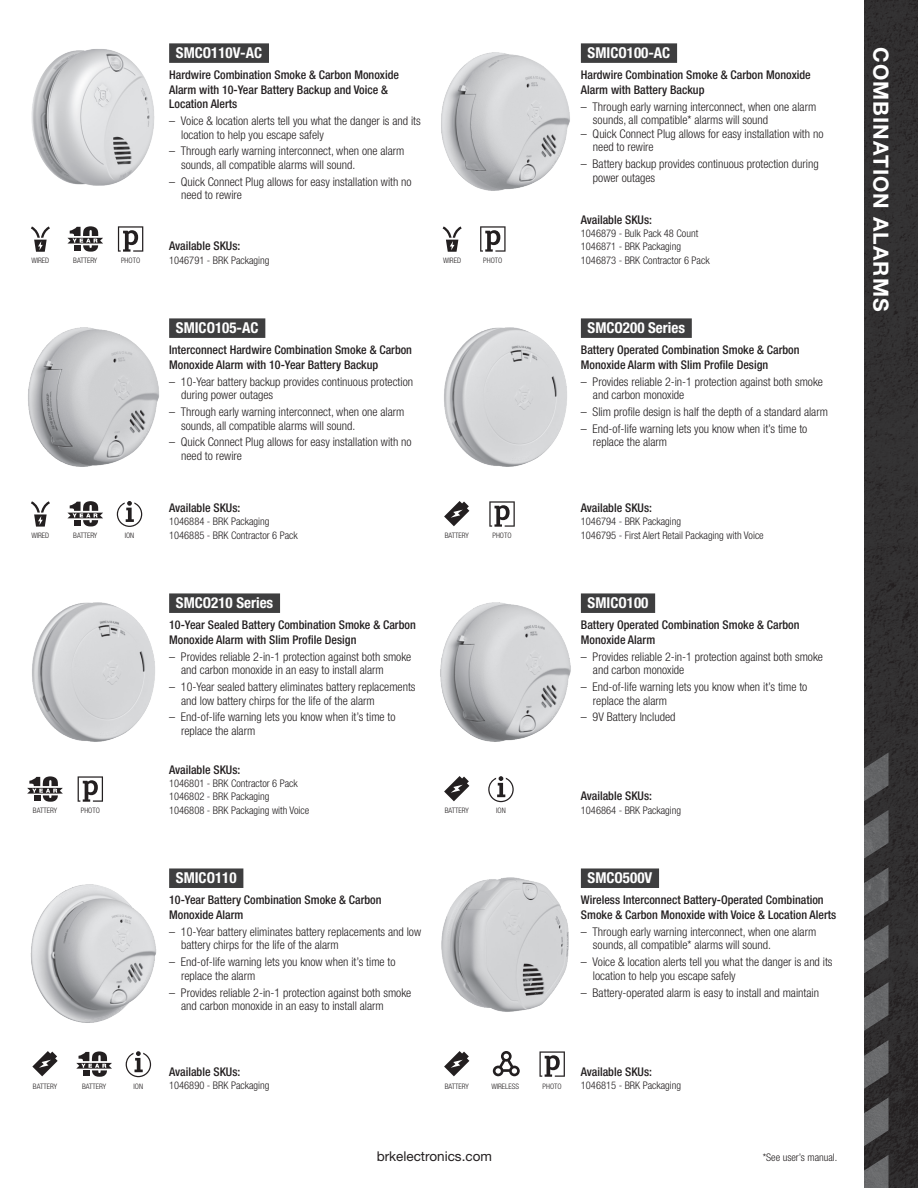
<style>
.page{position:relative;width:918px;height:1188px;background:#fff}
.page>*{position:absolute;margin:0;border:0;box-sizing:border-box;transform-origin:0 0}
.t1{font:700 21px "Helvetica Neue LT Std";letter-spacing:.05em;color:#fff}
.t2{font:700 condensed 15px "Helvetica Neue LT Std";color:#fff}
.t3{font:13.5px "Helvetica Neue LT Std";color:#231f20}
.t4{font:300 condensed 12px/13.5px "Helvetica Neue LT Std";color:#231f20}
.t5{font:500 condensed 12px/14.4px "Helvetica Neue LT Std";color:#231f20}
.t6{font:300 condensed 10.5px/13.2px "Helvetica Neue LT Std";color:#231f20}
.t7{font:300 condensed 7.5px "Helvetica Neue LT Std";color:#231f20}
</style>
<div class="page">
<img style="left:441px;top:877px;width:128px;height:135px">
<div style="left:581px;top:868px;width:78px;height:20px;background:#3e3e3f"></div>
<img style="left:32px;top:602px;width:123px;height:140px">
<div style="left:169px;top:593px;width:111px;height:20px;background:#3e3e3f"></div>
<img style="left:28px;top:327px;width:131px;height:140px">
<div style="left:169px;top:318px;width:96px;height:20px;background:#3e3e3f"></div>
<img style="left:864px;top:0;width:54px;height:1188px">
<img style="left:864px;top:746px;width:25px;height:442px">
<img style="left:444px;top:327px;width:123px;height:140px">
<div style="left:581px;top:318px;width:111px;height:20px;background:#3e3e3f"></div>
<img style="left:31px;top:49px;width:124px;height:137px">
<div style="left:169px;top:43px;width:100px;height:20px;background:#3e3e3f"></div>
<img style="left:30px;top:884px;width:126px;height:139px">
<div style="left:169px;top:868px;width:74px;height:20px;background:#3e3e3f"></div>
<img style="left:440px;top:602px;width:131px;height:140px">
<div style="left:581px;top:593px;width:74px;height:20px;background:#3e3e3f"></div>
<img style="left:441px;top:52px;width:129px;height:139px">
<div style="left:581px;top:43px;width:96px;height:20px;background:#3e3e3f"></div>
<svg style="left:444px;top:1051px;width:25px;height:25px"></svg>
<svg style="left:444px;top:776px;width:25px;height:25px"></svg>
<svg style="left:444px;top:501px;width:25px;height:25px"></svg>
<svg style="left:493px;top:1051px;width:27px;height:25px"></svg>
<svg style="left:76px;top:1051px;width:36px;height:26px"></svg>
<svg style="left:32px;top:1051px;width:26px;height:25px"></svg>
<svg style="left:27px;top:776px;width:36px;height:26px"></svg>
<svg style="left:31px;top:501px;width:19px;height:26px"></svg>
<svg style="left:31px;top:226px;width:19px;height:26px"></svg>
<svg style="left:443px;top:226px;width:19px;height:26px"></svg>
<svg style="left:67px;top:501px;width:36px;height:25px"></svg>
<svg style="left:67px;top:226px;width:36px;height:26px"></svg>
<svg style="left:118px;top:226px;width:25px;height:26px"></svg>
<svg style="left:480px;top:226px;width:26px;height:26px"></svg>
<svg style="left:489px;top:501px;width:26px;height:26px"></svg>
<svg style="left:78px;top:776px;width:25px;height:26px"></svg>
<svg style="left:539px;top:1051px;width:26px;height:26px"></svg>
<svg style="left:117px;top:501px;width:25px;height:26px"></svg>
<svg style="left:488px;top:776px;width:26px;height:26px"></svg>
<svg style="left:126px;top:1051px;width:25px;height:26px"></svg>
<p class="t2" style="left:176px;top:44px;width:88px">SMCO110V-AC</p>
<p class="t5" style="left:169px;top:68px;width:231px">Hardwire Combination Smoke &amp; Carbon Monoxide<br>Alarm with 10-Year Battery Backup and Voice &amp;<br>Location Alerts</p>
<p class="t4" style="left:181px;top:114px;width:241px;text-indent:-12px">– Voice &amp; location alerts tell you what the danger is and its location to help you escape safely</p>
<p class="t4" style="left:181px;top:144px;width:225px;text-indent:-12px">– Through early warning interconnect, when one alarm sounds, all compatible alarms will sound.</p>
<p class="t4" style="left:181px;top:175px;width:232px;text-indent:-12px">– Quick Connect Plug allows for easy installation with no need to rewire</p>
<p class="t5" style="left:169px;top:239px;width:73px">Available SKUs:</p>
<p class="t6" style="left:169px;top:253px;width:102px">1046791 - BRK Packaging</p>
<p class="t7" style="left:121px;top:256px;width:21px">PHOTO</p>
<p class="t7" style="left:483px;top:256px;width:21px">PHOTO</p>
<p class="t7" style="left:31px;top:256px;width:19px">WIRED</p>
<p class="t7" style="left:443px;top:256px;width:19px">WIRED</p>
<p class="t7" style="left:73px;top:256px;width:26px">BATTERY</p>
<p class="t7" style="left:31px;top:531px;width:19px">WIRED</p>
<p class="t7" style="left:73px;top:531px;width:26px">BATTERY</p>
<p class="t7" style="left:125px;top:531px;width:11px">ION</p>
<p class="t7" style="left:33px;top:807px;width:26px">BATTERY</p>
<p class="t7" style="left:81px;top:807px;width:21px">PHOTO</p>
<p class="t2" style="left:176px;top:319px;width:84px">SMICO105-AC</p>
<p class="t5" style="left:169px;top:343px;width:244px">Interconnect Hardwire Combination Smoke &amp; Carbon<br>Monoxide Alarm with 10-Year Battery Backup</p>
<p class="t4" style="left:181px;top:375px;width:234px;text-indent:-12px">– 10-Year battery backup provides continuous protection during power outages</p>
<p class="t4" style="left:181px;top:405px;width:225px;text-indent:-12px">– Through early warning interconnect, when one alarm sounds, all compatible alarms will sound.</p>
<p class="t4" style="left:181px;top:435px;width:232px;text-indent:-12px">– Quick Connect Plug allows for easy installation with no need to rewire</p>
<p class="t5" style="left:169px;top:501px;width:73px">Available SKUs:</p>
<p class="t6" style="left:169px;top:515px;width:130px">1046884 - BRK Packaging<br>1046885 - BRK Contractor 6 Pack</p>
<p class="t2" style="left:176px;top:594px;width:99px">SMCO210 Series</p>
<p class="t5" style="left:169px;top:618px;width:248px">10-Year Sealed Battery Combination Smoke &amp; Carbon<br>Monoxide Alarm with Slim Profile Design</p>
<p class="t4" style="left:181px;top:650px;width:232px;text-indent:-12px">– Provides reliable 2-in-1 protection against both smoke and carbon monoxide in an easy to install alarm</p>
<p class="t4" style="left:181px;top:680px;width:236px;text-indent:-12px">– 10-Year sealed battery eliminates battery replacements and low battery chirps for the life of the alarm</p>
<p class="t4" style="left:181px;top:710px;width:216px;text-indent:-12px">– End-of-life warning lets you know when it’s time to replace the alarm</p>
<p class="t5" style="left:169px;top:763px;width:73px">Available SKUs:</p>
<p class="t6" style="left:169px;top:777px;width:142px">1046801 - BRK Contractor 6 Pack<br>1046802 - BRK Packaging<br>1046808 - BRK Packaging with Voice</p>
<p class="t2" style="left:176px;top:869px;width:62px">SMICO110</p>
<p class="t5" style="left:169px;top:893px;width:214px">10-Year Battery Combination Smoke &amp; Carbon<br>Monoxide Alarm</p>
<p class="t4" style="left:181px;top:925px;width:242px;text-indent:-12px">– 10-Year battery eliminates battery replacements and low battery chirps for the life of the alarm</p>
<p class="t4" style="left:181px;top:955px;width:216px;text-indent:-12px">– End-of-life warning lets you know when it’s time to replace the alarm</p>
<p class="t4" style="left:181px;top:985px;width:232px;text-indent:-12px">– Provides reliable 2-in-1 protection against both smoke and carbon monoxide in an easy to install alarm</p>
<p class="t7" style="left:445px;top:531px;width:26px">BATTERY</p>
<p class="t7" style="left:445px;top:807px;width:26px">BATTERY</p>
<p class="t7" style="left:492px;top:531px;width:21px">PHOTO</p>
<p class="t7" style="left:496px;top:807px;width:11px">ION</p>
<p class="t5" style="left:169px;top:1064px;width:73px">Available SKUs:</p>
<p class="t6" style="left:169px;top:1078px;width:102px">1046890 - BRK Packaging</p>
<p class="t7" style="left:33px;top:1082px;width:26px">BATTERY</p>
<p class="t7" style="left:82px;top:1082px;width:26px">BATTERY</p>
<p class="t7" style="left:491px;top:1082px;width:29px">WIRELESS</p>
<p class="t7" style="left:134px;top:1082px;width:11px">ION</p>
<p class="t7" style="left:445px;top:1082px;width:26px">BATTERY</p>
<p class="t2" style="left:588px;top:44px;width:84px">SMICO100-AC</p>
<p class="t5" style="left:581px;top:68px;width:231px">Hardwire Combination Smoke &amp; Carbon Monoxide<br>Alarm with Battery Backup</p>
<p class="t4" style="left:593px;top:100px;width:225px;text-indent:-12px">– Through early warning interconnect, when one alarm sounds, all compatible* alarms will sound</p>
<p class="t4" style="left:593px;top:127px;width:232px;text-indent:-12px">– Quick Connect Plug allows for easy installation with no need to rewire</p>
<p class="t4" style="left:593px;top:157px;width:227px;text-indent:-12px">– Battery backup provides continuous protection during power outages</p>
<p class="t5" style="left:581px;top:213px;width:73px">Available SKUs:</p>
<p class="t6" style="left:581px;top:227px;width:130px">1046879 - Bulk Pack 48 Count<br>1046871 - BRK Packaging<br>1046873 - BRK Contractor 6 Pack</p>
<p class="t2" style="left:588px;top:319px;width:99px">SMCO200 Series</p>
<p class="t5" style="left:581px;top:343px;width:220px">Battery Operated Combination Smoke &amp; Carbon<br>Monoxide Alarm with Slim Profile Design</p>
<p class="t4" style="left:593px;top:375px;width:232px;text-indent:-12px">– Provides reliable 2-in-1 protection against both smoke and carbon monoxide</p>
<p class="t4" style="left:581px;top:405px;width:249px">– Slim profile design is half the depth of a standard alarm</p>
<p class="t4" style="left:593px;top:422px;width:216px;text-indent:-12px">– End-of-life warning lets you know when it’s time to replace the alarm</p>
<p class="t5" style="left:581px;top:501px;width:73px">Available SKUs:</p>
<p class="t6" style="left:581px;top:515px;width:184px">1046794 - BRK Packaging<br>1046795 - First Alert Retail Packaging with Voice</p>
<p class="t2" style="left:588px;top:594px;width:62px">SMICO100</p>
<p class="t5" style="left:581px;top:618px;width:220px">Battery Operated Combination Smoke &amp; Carbon<br>Monoxide Alarm</p>
<p class="t4" style="left:593px;top:650px;width:232px;text-indent:-12px">– Provides reliable 2-in-1 protection against both smoke and carbon monoxide</p>
<p class="t4" style="left:593px;top:680px;width:216px;text-indent:-12px">– End-of-life warning lets you know when it’s time to replace the alarm</p>
<p class="t4" style="left:581px;top:710px;width:96px">– 9V Battery Included</p>
<p class="t5" style="left:581px;top:789px;width:73px">Available SKUs:</p>
<p class="t6" style="left:581px;top:803px;width:102px">1046864 - BRK Packaging</p>
<p class="t2" style="left:588px;top:869px;width:66px">SMCO500V</p>
<p class="t5" style="left:581px;top:893px;width:257px">Wireless Interconnect Battery-Operated Combination<br>Smoke &amp; Carbon Monoxide with Voice &amp; Location Alerts</p>
<p class="t4" style="left:593px;top:925px;width:225px;text-indent:-12px">– Through early warning interconnect, when one alarm sounds, all compatible* alarms will sound.</p>
<p class="t4" style="left:593px;top:955px;width:241px;text-indent:-12px">– Voice &amp; location alerts tell you what the danger is and its location to help you escape safely</p>
<p class="t4" style="left:581px;top:985px;width:240px">– Battery-operated alarm is easy to install and maintain</p>
<p class="t7" style="left:543px;top:1082px;width:21px">PHOTO</p>
<p class="t5" style="left:581px;top:1064px;width:73px">Available SKUs:</p>
<p class="t6" style="left:581px;top:1078px;width:102px">1046815 - BRK Packaging</p>
<p class="t3" style="left:377px;top:1148px;width:117px">brkelectronics.com</p>
<p class="t6" style="left:763px;top:1151px;width:76px">*See user’s manual.</p>
<h1 class="t1" style="left:894px;top:47px;width:265px;rotate:90deg">COMBINATION ALARMS</h1>
</div>
